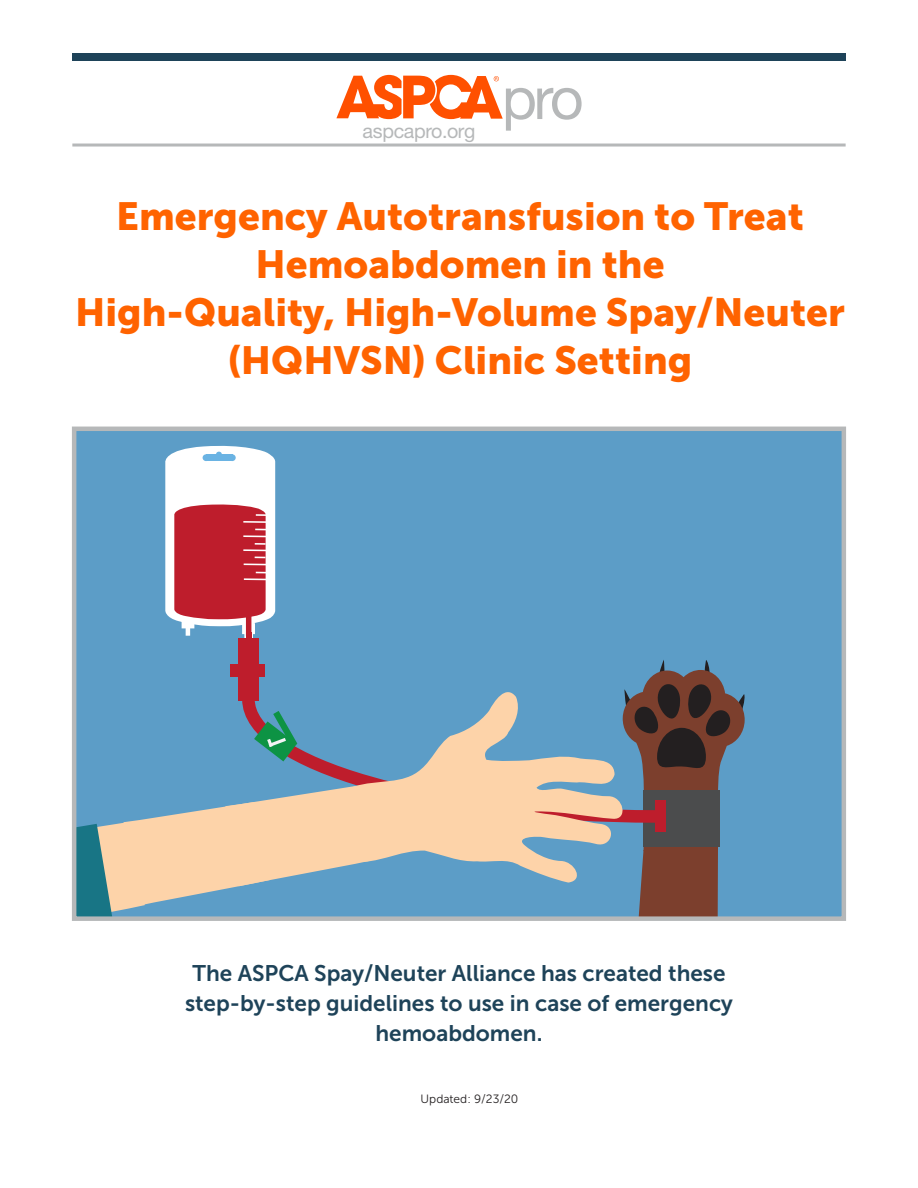
<style>
.page{position:relative;width:918px;height:1188px;background:#fff}
.page>*{position:absolute;margin:0;border:0;box-sizing:border-box;transform-origin:0 0}
.Heading1{font:39px/48px "Museo Sans 900";color:#ff6300;text-align:center}
.SubheadingCover{font:22.5px/30px "Museo Sans 700";color:#1e4359;text-align:center}
.t1{font:19.65px "Helvetica Neue";letter-spacing:-.02em;color:#b6b8b9}
.JobNumberedItems_Sub{font:12px "Museo Sans 300";color:#231f20}
</style>
<div class="page">
<div style="left:72px;top:53px;width:774px;height:8px;background:#1e4359"></div>
<svg style="left:336px;top:75px;width:246px;height:56px"></svg>
<hr style="left:72px;top:144px;width:774px;height:3px;background:#b6b8b9">
<div style="left:74px;top:429px;width:770px;height:489px;background:#5c9dc7"></div>
<div style="left:186px;top:626px;width:4px;height:10px;border:2px solid #fff"></div>
<div style="left:244px;top:609px;width:9px;height:29px;border:2px solid #fff"></div>
<div style="left:246px;top:633px;width:5px;height:8px;background:#be1d2c"></div>
<svg style="left:165px;top:445px;width:110px;height:190px;background:#d38993"></svg>
<div style="left:206px;top:454px;width:27px;height:7px;background:#6ab3e3"></div>
<div style="left:229px;top:454px;width:7px;height:7px;background:#6ab3e3;border-radius:50%"></div>
<div style="left:238px;top:638px;width:20px;height:63px;background:#be1d2c"></div>
<div style="left:231px;top:664px;width:34px;height:13px;background:#be1d2c"></div>
<svg style="left:638px;top:660px;width:107px;height:256px"></svg>
<div style="left:643px;top:790px;width:76px;height:57px;background:#4b4c4d"></div>
<svg style="left:242px;top:687px;width:427px;height:142px"></svg>
<div style="left:655px;top:800px;width:11px;height:31px;background:#be1d2c"></div>
<svg style="left:331px;top:687px;width:298px;height:196px"></svg>
<svg style="left:77px;top:786px;width:295px;height:130px"></svg>
<svg style="left:254px;top:704px;width:49px;height:57px"></svg>
<div style="left:72px;top:427px;width:774px;height:494px;border:4px solid #b6b8b9"></div>
<p class="t1" style="left:363px;top:117px;width:114px">aspcapro.org</p>
<p class="Heading1" style="left:75px;top:192px;width:771px">Emergency Autotransfusion to Treat<br>Hemoabdomen in the<br>High-Quality, High-Volume Spay/Neuter (HQHVSN) Clinic Setting</p>
<p class="SubheadingCover" style="left:185px;top:958px;width:549px">The ASPCA Spay/Neuter Alliance has created these step-by-step guidelines to use in case of emergency hemoabdomen.</p>
<p class="JobNumberedItems_Sub" style="left:421px;top:1093px;width:99px">Updated: 9/23/20</p>
</div>
